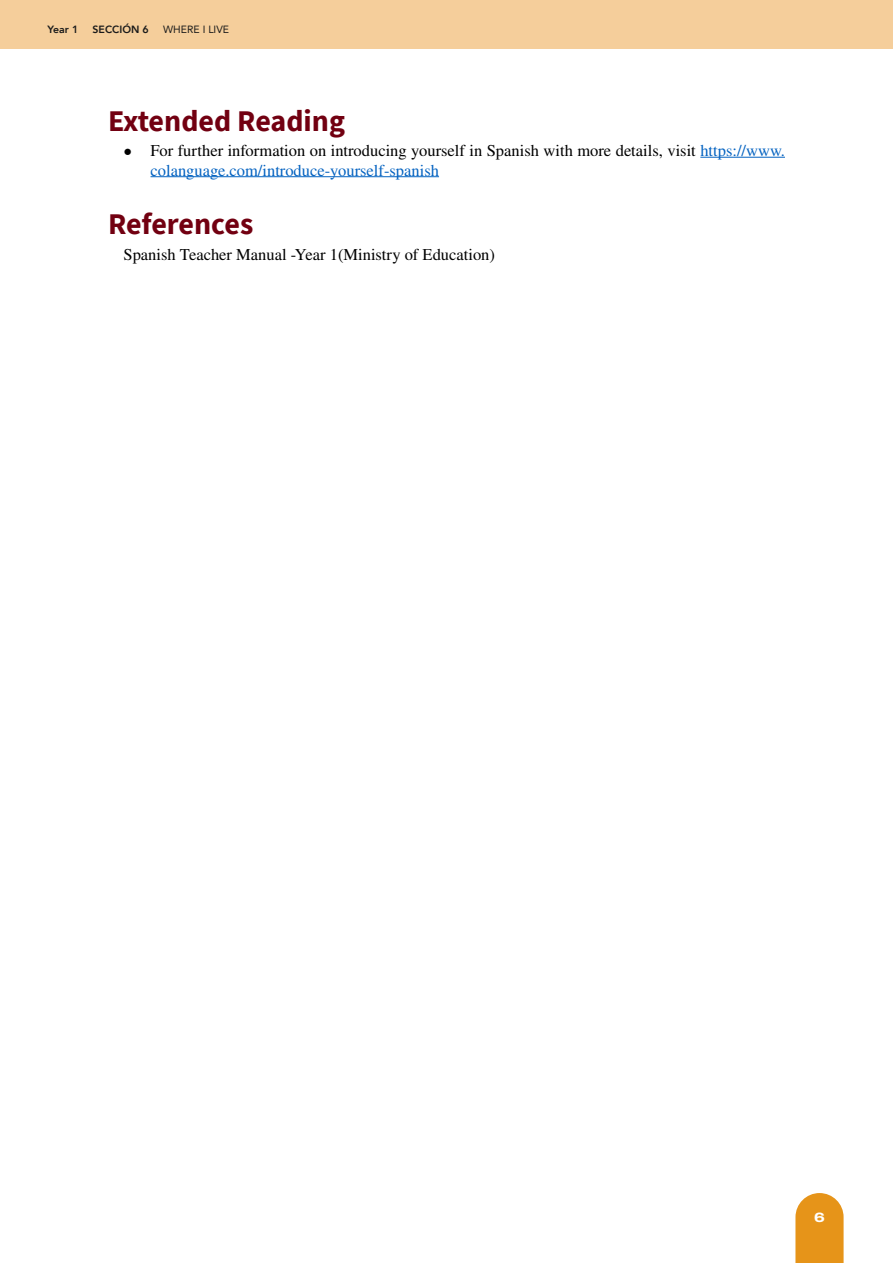
<style>
.page{position:relative;width:893px;height:1263px;background:#fff}
.page>*{position:absolute;margin:0;border:0;box-sizing:border-box;transform-origin:0 0}
.t1{font:700 30px "Source Sans Pro";color:#720011}
.t2{font:16.5px/19.5px "STIX General";color:#000}
.t3{font:800 13.5px "Archivo Expanded";color:#fff}
.t4{font:800 10.5px "Avenir";color:#1a1a1a}
.t5{font:10.5px "Avenir";color:#1a1a1a}
.s1{color:#0563c1}
</style>
<div class="page">
<div style="left:0;top:0;width:893px;height:49px;background:#f5ce9b"></div>
<svg style="left:795px;top:1193px;width:49px;height:70px;background:#e89d2e"></svg>
<hr style="left:700px;top:157px;width:85px;height:1px;background:#0563c1">
<hr style="left:151px;top:176px;width:288px;height:1px;background:#0563c1">
<p class="t4" style="left:48px;top:21px;width:32px">Year 1</p>
<p class="t4" style="left:93px;top:21px;width:58px">SECCIÓN 6</p>
<p class="t5" style="left:163px;top:21px;width:67px">WHERE I LIVE</p>
<h1 class="t1" style="left:108px;top:100px;width:238px">Extended Reading</h1>
<p class="t2" style="left:151px;top:142px;width:636px;text-indent:-27px">• For further information on introducing yourself in Spanish with more details, visit <span class="s1">https://www. colanguage.com/introduce-yourself-spanish</span></p>
<h1 class="t1" style="left:108px;top:204px;width:147px">References</h1>
<p class="t2" style="left:124px;top:246px;width:373px">Spanish Teacher Manual -Year 1(Ministry of Education)</p>
<p class="t3" style="left:814px;top:1207px;width:12px">6</p>
</div>
